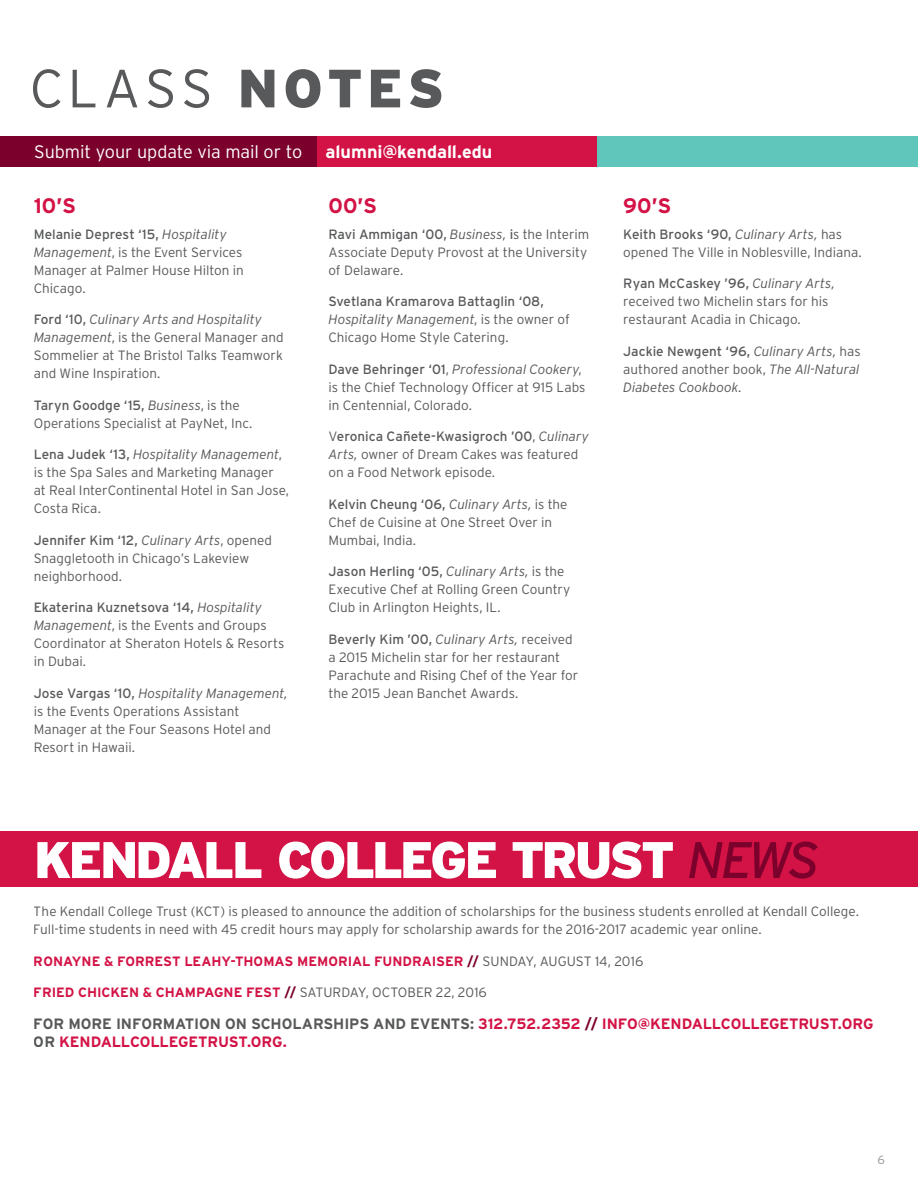
<style>
.page{position:relative;width:918px;height:1188px;background:#fff}
.page>*{position:absolute;margin:0;border:0;box-sizing:border-box;transform-origin:0 0}
.t1{font:300 53.7px "Interstate";letter-spacing:.085em;color:#58595b}
.t2{font:900 51.3px "Interstate";letter-spacing:-.065em;color:#fff}
.t3{font:700 21px "Interstate";color:#d31245}
.t4{font:300 18px "Interstate";letter-spacing:-.005em;color:#fff}
.t5{font:700 18px "Interstate";color:#fff}
.t6{font:700 15px/18px "Interstate";letter-spacing:-.01em;color:#d31245}
.t7{font:300 13.5px/18px "Interstate";color:#58595b}
.t8{font:700 13.5px "Interstate";letter-spacing:-.005em;color:#d31245}
.t9{font:italic 300 13.5px/18px "Interstate";color:#58595b;text-align:justify}
.t10{font:300 12px "Interstate";color:#939598}
.s1{font-weight:900}
.s2{font-weight:400}
.s3{font-style:italic}
.s4{font-weight:400;font-style:normal}
.s5{font-style:normal}
.s6{font-weight:400;font-style:italic;color:#7b002b}
.s7{color:#7b002b}
.s8{font-weight:300;color:#58595b}
.s9{color:#58595b}
</style>
<div class="page">
<div style="left:0;top:831px;width:918px;height:56px;background:#d31245"></div>
<div style="left:588px;top:136px;width:330px;height:30px;background:#60c5ba"></div>
<div style="left:305px;top:136px;width:292px;height:30px;background:#d31245"></div>
<div style="left:0;top:136px;width:316px;height:30px;background:#7b002b"></div>
<h1 class="t1" style="left:30px;top:58px;width:416px">CLASS <span class="s1">NOTES</span></h1>
<h3 class="t4" style="left:34px;top:141px;width:269px">Submit your update via mail or to</h3>
<h3 class="t5" style="left:326px;top:141px;width:168px">alumni@kendall.edu</h3>
<h3 class="t3" style="left:34px;top:194px;width:44px">10’S</h3>
<p class="t7" style="left:34px;top:225px;width:212px"><span class="s2">Melanie Deprest ‘15,</span> <span class="s3">Hospitality<br>Management</span>, is the Event Services<br>Manager at Palmer House Hilton in<br>Chicago.</p>
<p class="t7" style="left:34px;top:310px;width:251px"><span class="s2">Ford ‘10,</span> <span class="s3">Culinary Arts and Hospitality Management</span>, is the General Manager and Sommelier at The Bristol Talks Teamwork and Wine Inspiration.</p>
<p class="t7" style="left:34px;top:396px;width:220px"><span class="s2">Taryn Goodge ‘15,</span> <span class="s3">Business</span>, is the<br>Operations Specialist at PayNet, Inc.</p>
<p class="t7" style="left:34px;top:445px;width:257px"><span class="s2">Lena Judek ‘13,</span> <span class="s3">Hospitality Management</span>, is the Spa Sales and Marketing Manager at Real InterContinental Hotel in San Jose, Costa Rica.</p>
<p class="t7" style="left:34px;top:531px;width:240px"><span class="s2">Jennifer Kim ‘12,</span> <span class="s3">Culinary Arts</span>, opened<br>Snaggletooth in Chicago’s Lakeview neighborhood.</p>
<p class="t7" style="left:34px;top:598px;width:252px"><span class="s2">Ekaterina Kuznetsova ‘14,</span> <span class="s3">Hospitality<br>Management</span>, is the Events and Groups<br>Coordinator at Sheraton Hotels &amp; Resorts in Dubai.</p>
<p class="t7" style="left:34px;top:684px;width:255px"><span class="s2">Jose Vargas ‘10,</span> <span class="s3">Hospitality Management, </span>is the Events Operations Assistant Manager at the Four Seasons Hotel and Resort in Hawaii.</p>
<h3 class="t3" style="left:328px;top:194px;width:50px">00’S</h3>
<p class="t7" style="left:328px;top:225px;width:262px"><span class="s2">Ravi Ammigan ‘00,</span> <span class="s3">Business,</span> <span class="s2">i</span>s the Interim<br>Associate Deputy Provost at the University of Delaware.</p>
<p class="t7" style="left:329px;top:292px;width:243px"><span class="s2">Svetlana Kramarova Battaglin ‘08,<br></span><span class="s3">Hospitality Management</span>, is the owner of<br>Chicago Home Style Catering.</p>
<p class="t7" style="left:329px;top:360px;width:258px"><span class="s2">Dave Behringer ‘01</span>, <span class="s3">Professional Cookery</span>, is the Chief Technology Officer at 915 Labs in Centennial, Colorado.</p>
<p class="t7" style="left:329px;top:427px;width:262px">V<span class="s2">eronica Cañete-Kwasigroch ’00</span>, <span class="s3">Culinary<br>Arts,</span> owner of Dream Cakes was featured on a Food Network episode.</p>
<p class="t7" style="left:329px;top:495px;width:241px"><span class="s2">Kelvin Cheung ‘06,</span> <span class="s3">Culinary Arts,</span> is the<br>Chef de Cuisine at One Street Over in<br>Mumbai, India.</p>
<p class="t7" style="left:329px;top:562px;width:243px"><span class="s2">Jason Herling ‘05,</span> <span class="s3">Culinary Arts,</span> is the<br>Executive Chef at Rolling Green Country<br>Club in Arlington Heights, IL.</p>
<p class="t7" style="left:329px;top:630px;width:251px"><span class="s2">Beverly Kim ’00,</span> <span class="s3">Culinary Arts,</span> received a 2015 Michelin star for her restaurant Parachute and Rising Chef of the Year for the 2015 Jean Banchet Awards.</p>
<h3 class="t3" style="left:623px;top:194px;width:50px">90’S</h3>
<p class="t7" style="left:623px;top:225px;width:240px"><span class="s2">Keith Brooks ‘90,</span> <span class="s3">Culinary Arts,</span> has opened The Ville in Noblesville, Indiana.</p>
<p class="t7" style="left:623px;top:274px;width:213px"><span class="s2">Ryan McCaskey ’96,</span> <span class="s3">Culinary Arts, </span>received two Michelin stars for his restaurant Acadia in Chicago.</p>
<p class="t9" style="left:623px;top:342px;width:239px"><span class="s4">Jackie Newgent ‘96,</span> Culinary Arts, <span class="s5">has authored another book,</span> The All-Natural Diabetes Cookbook<span class="s5">.</span></p>
<h2 class="t2" style="left:34px;top:831px;width:787px">KENDALL COLLEGE TRUST <span class="s6">NEWS</span></h2>
<p class="t7" style="left:34px;top:902px;width:827px">The Kendall College Trust (KCT) is pleased to announce the addition of scholarships for the business students enrolled at Kendall College.<br>Full-time students in need with 45 credit hours may apply for scholarship awards for the 2016-2017 academic year online.</p>
<p class="t8" style="left:34px;top:953px;width:611px">RONAYNE &amp; FORREST LEAHY-THOMAS MEMORIAL FUNDRAISER <span class="s7">//</span> <span class="s8">SUNDAY, AUGUST 14, 2016</span></p>
<p class="t8" style="left:34px;top:985px;width:455px">FRIED CHICKEN &amp; CHAMPAGNE FEST <span class="s7">//</span> <span class="s8">SATURDAY, OCTOBER 22, 2016</span></p>
<p class="t6" style="left:34px;top:1014px;width:841px"><span class="s9">FOR MORE INFORMATION ON SCHOLARSHIPS AND EVENTS:</span> 312.752.2352 <span class="s7">//</span> INFO@KENDALLCOLLEGETRUST.ORG<br><span class="s9">OR</span> KENDALLCOLLEGETRUST.ORG.</p>
<p class="t10" style="left:878px;top:1153px;width:9px">6</p>
</div>
